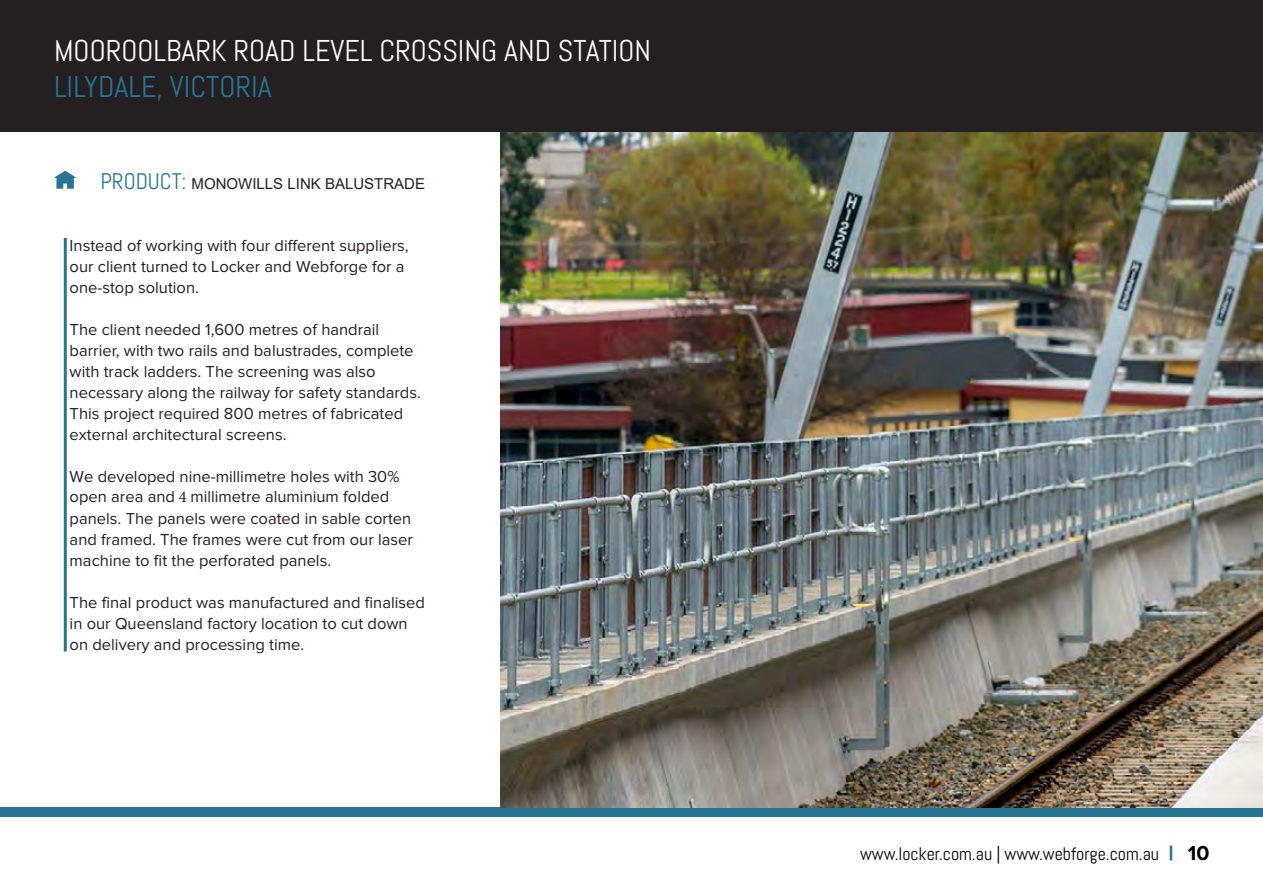
<style>
.page{position:relative;width:1263px;height:894px;background:#fff}
.page>*{position:absolute;margin:0;border:0;box-sizing:border-box;transform-origin:0 0}
.t1{font:30px "Abel";color:#fff}
.t2{font:30px "Abel";color:#267693}
.t3{font:18px "Abel";color:#000}
.t4{font:16.5px/21px "Proxima Nova";color:#241f21}
.t5{font:15px "Arial";color:#241f21}
.s1{font-family:"Abel";font-size:22.5px;color:#267693}
.s2{font-family:"Minion Pro"}
.s3{font-family:"Proxima Nova";font-weight:900;font-size:21px;color:#267693}
.s4{font-family:"Proxima Nova";font-weight:700;font-size:21px}
</style>
<div class="page">
<div style="left:0;top:807px;width:1263px;height:9px;background:#267693"></div>
<img style="left:500px;top:131px;width:763px;height:676px">
<div style="left:0;top:0;width:1263px;height:131px;background:#241f21"></div>
<svg style="left:54px;top:171px;width:22px;height:18px"></svg>
<hr style="left:64px;top:238px;width:3px;height:413px;background:#267693">
<h1 class="t1" style="left:54px;top:32px;width:599px">MOOROOLBARK ROAD LEVEL CROSSING AND STATION</h1>
<h1 class="t2" style="left:54px;top:68px;width:219px">LILYDALE, VICTORIA</h1>
<p class="t5" style="left:100px;top:173px;width:326px"><span class="s1">PRODUCT:</span> MONOWILLS LINK BALUSTRADE</p>
<p class="t4" style="left:70px;top:235px;width:340px">Instead of working with four different suppliers, our client turned to Locker and Webforge for a one-stop solution.</p>
<p class="t4" style="left:70px;top:319px;width:353px">The client needed 1,600 metres of handrail barrier, with two rails and balustrades, complete with track ladders. The screening was also necessary along the railway for safety standards.<br>This project required 800 metres of fabricated external architectural screens.</p>
<p class="t4" style="left:70px;top:467px;width:331px;line-height:20px">We developed nine-millimetre holes with 30% open area and <span class="s2">4</span> millimetre aluminium folded</p>
<p class="t4" style="left:70px;top:508px;width:345px;text-align:justify">panels. The panels were coated in sable corten and framed. The frames were cut from our laser machine to fit the perforated panels.</p>
<p class="t4" style="left:70px;top:592px;width:357px">The final product was manufactured and finalised in our Queensland factory location to cut down on delivery and processing time.</p>
<p class="t3" style="left:860px;top:842px;width:351px">www.locker.com.au | www.webforge.com.au <span class="s3">|</span> <span class="s4">10</span></p>
</div>
